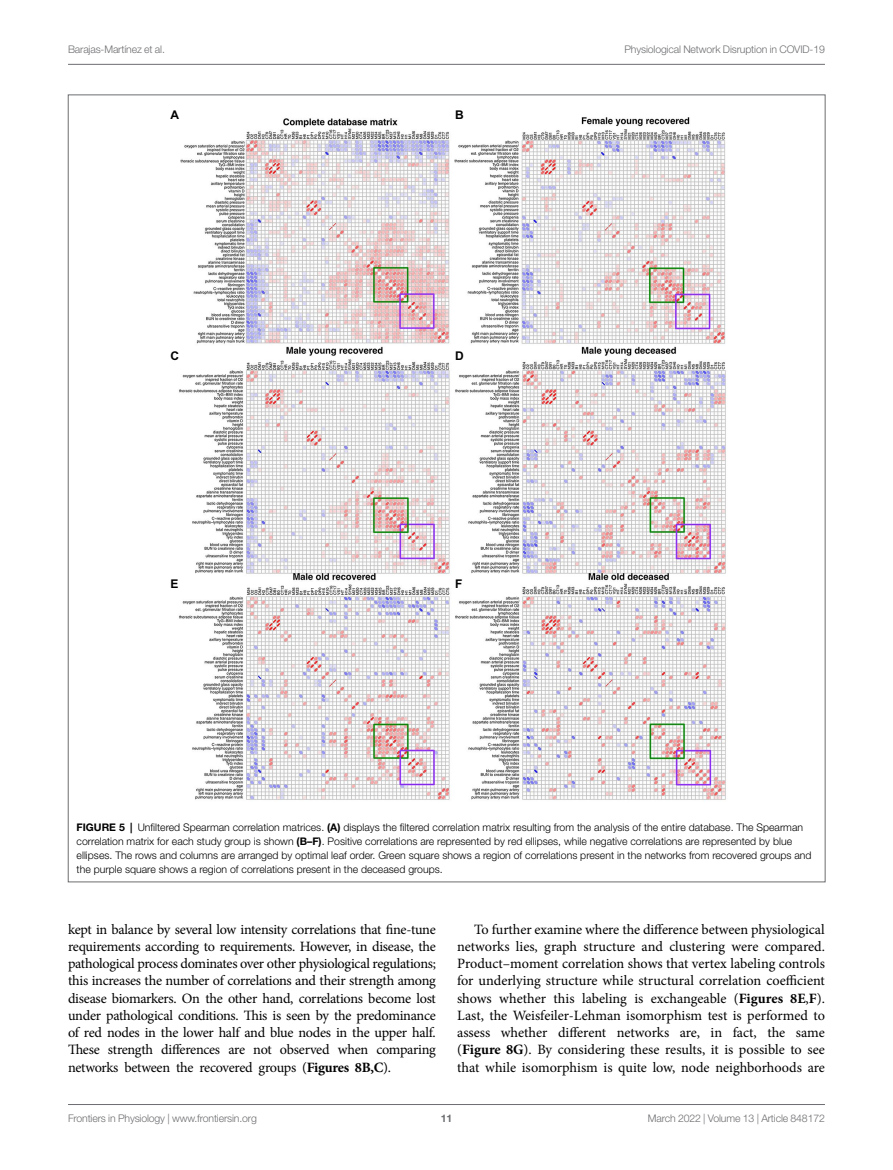
<style>
.page{position:relative;width:893px;height:1170px;background:#fff}
.page>*{position:absolute;margin:0;border:0;box-sizing:border-box;transform-origin:0 0}
.TEXT{font:14.25px/17.2px "Minion Pro";letter-spacing:-.015em;color:#000;text-align:justify}
.t1{font:700 12px "Arial";color:#000}
.FIG_LEG{font:300 10.5px/14.2px "Helvetica Neue LT Std";color:#000}
.t2{font:300 10.5px "Helvetica Neue LT Std";letter-spacing:-.015em;color:#6d6e71}
.t3{font:700 10.5px "Helvetica Neue LT Std";color:#6d6e71}
.s1{font-weight:700}
</style>
<div class="page">
<hr style="left:68px;top:64px;width:757px;height:1px;background:#6d6e71">
<hr style="left:68px;top:1104px;width:757px;height:1px;background:#6d6e71">
<img style="left:179px;top:117px;width:547px;height:684px">
<p class="t2" style="left:68px;top:42px;width:98px">Barajas-Martínez et al.</p>
<p class="t2" style="left:624px;top:42px;width:202px">Physiological Network Disruption in COVID-19</p>
<p class="t1" style="left:171px;top:106px;width:10px">A</p>
<p class="t1" style="left:455px;top:106px;width:10px">B</p>
<p class="t1" style="left:171px;top:347px;width:10px">C</p>
<p class="t1" style="left:455px;top:347px;width:10px">D</p>
<p class="t1" style="left:171px;top:575px;width:10px">E</p>
<p class="t1" style="left:455px;top:575px;width:9px">F</p>
<p class="FIG_LEG" style="left:77px;top:819px;width:736px"><span class="s1">FIGURE 5 |</span> Unfiltered Spearman correlation matrices. <span class="s1">(A)</span> displays the filtered correlation matrix resulting from the analysis of the entire database. The Spearman correlation matrix for each study group is shown <span class="s1">(B–F)</span>. Positive correlations are represented by red ellipses, while negative correlations are represented by blue ellipses. The rows and columns are arranged by optimal leaf order. Green square shows a region of correlations present in the networks from recovered groups and the purple square shows a region of correlations present in the deceased groups.</p>
<p class="TEXT" style="left:68px;top:920px;width:369px">kept in balance by several low intensity correlations that fine-tune requirements according to requirements. However, in disease, the pathological process dominates over other physiological regulations; this increases the number of correlations and their strength among disease biomarkers. On the other hand, correlations become lost under pathological conditions. This is seen by the predominance of red nodes in the lower half and blue nodes in the upper half.<br>These strength differences are not observed when comparing networks between the recovered groups (<span class="s1">Figures 8B,C</span>).</p>
<p class="TEXT" style="left:457px;top:920px;width:369px;text-indent:17px">To further examine where the difference between physiological networks lies, graph structure and clustering were compared.<br>Product–moment correlation shows that vertex labeling controls for underlying structure while structural correlation coefficient shows whether this labeling is exchangeable (<span class="s1">Figures 8E</span>,<span class="s1">F</span>).<br>Last, the Weisfeiler-Lehman isomorphism test is performed to assess whether different networks are, in fact, the same (<span class="s1">Figure 8G</span>). By considering these results, it is possible to see that while isomorphism is quite low, node neighborhoods are</p>
<p class="t2" style="left:68px;top:1111px;width:190px">Frontiers in Physiology | www.frontiersin.org</p>
<p class="t3" style="left:441px;top:1111px;width:13px">11</p>
<p class="t2" style="left:648px;top:1111px;width:178px">March 2022 | Volume 13 | Article 848172</p>
</div>
